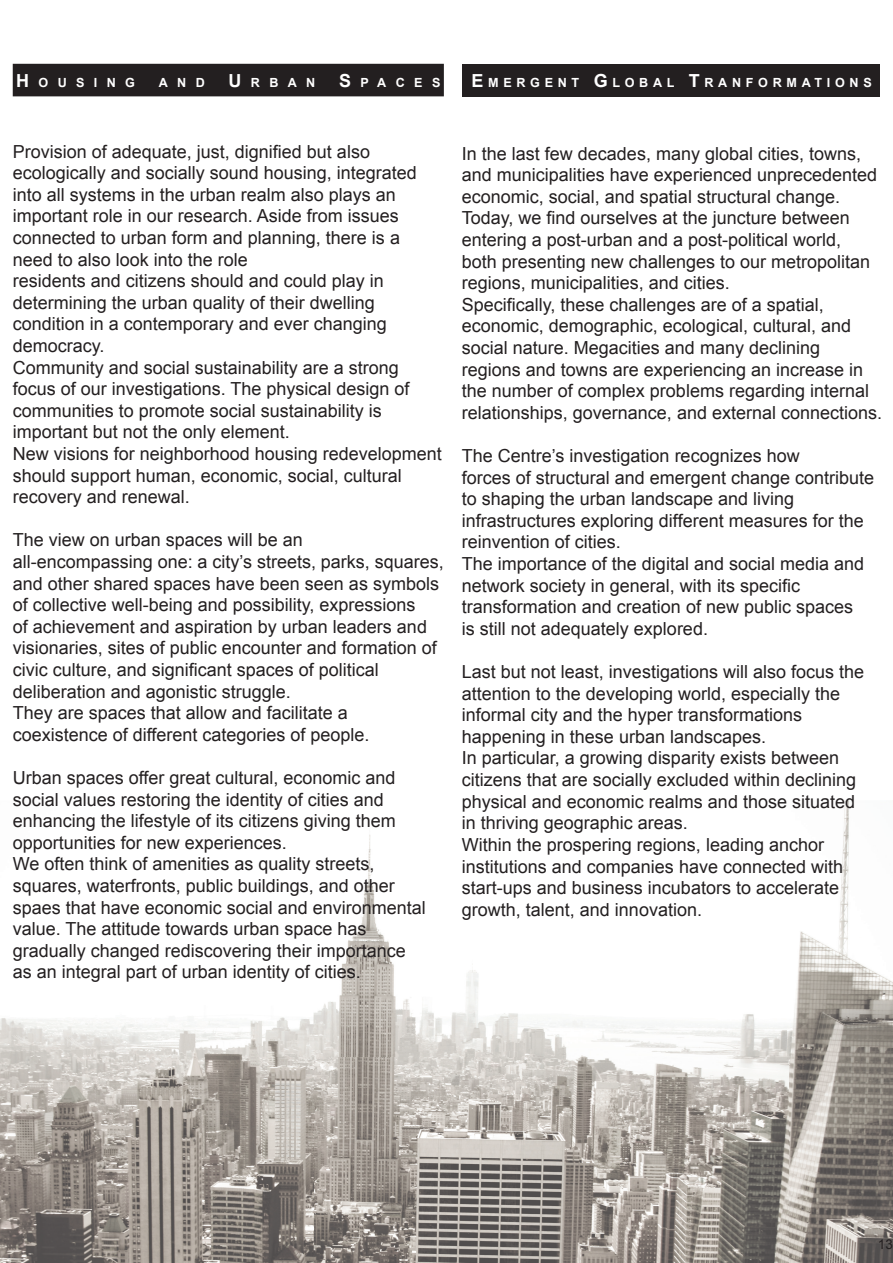
<style>
.page{position:relative;width:893px;height:1263px;background:#fff}
.page>*{position:absolute;margin:0;border:0;box-sizing:border-box;transform-origin:0 0}
.t1{font:18px/21.6px "Arial";color:#231f20}
.t2{font:13.5px "Arial";color:#231f20}
.t3{font:700 12.6px "Arial";letter-spacing:.37em;color:#fff}
.s1{font-size:18px}
</style>
<div class="page">
<img style="left:0;top:801px;width:893px;height:462px">
<div style="left:14px;top:65px;width:429px;height:31px;background:#231f20"></div>
<div style="left:13px;top:64px;width:431px;height:32px;border:2px solid #231f20"></div>
<div style="left:462px;top:64px;width:417px;height:32px;background:#231f20"></div>
<p class="t3" style="left:16px;top:74px;width:120px"><span class="s1">H</span>OUSING</p>
<p class="t3" style="left:159px;top:74px;width:48px">AND</p>
<p class="t3" style="left:229px;top:74px;width:88px"><span class="s1">U</span>RBAN</p>
<p class="t3" style="left:339px;top:74px;width:103px"><span class="s1">S</span>PACES</p>
<p class="t3" style="left:472px;top:74px;width:402px"><span class="s1">E</span>MERGENT <span class="s1">G</span>LOBAL <span class="s1">T</span>RANFORMATIONS</p>
<p class="t1" style="left:13px;top:141px;width:431px">Provision of adequate, just, dignified but also ecologically and socially sound housing, integrated into all systems in the urban realm also plays an important role in our research. Aside from issues connected to urban form and planning, there is a need to also look into the role<br>residents and citizens should and could play in determining the urban quality of their dwelling condition in a contemporary and ever changing democracy.<br>Community and social sustainability are a strong focus of our investigations. The physical design of communities to promote social sustainability is important but not the only element.<br>New visions for neighborhood housing redevelopment should support human, economic, social, cultural recovery and renewal.</p>
<p class="t1" style="left:13px;top:529px;width:433px">The view on urban spaces will be an all-encompassing one: a city’s streets, parks, squares, and other shared spaces have been seen as symbols of collective well-being and possibility, expressions<br>of achievement and aspiration by urban leaders and visionaries, sites of public encounter and formation of civic culture, and significant spaces of political deliberation and agonistic struggle.<br>They are spaces that allow and facilitate a coexistence of different categories of people.</p>
<p class="t1" style="left:13px;top:767px;width:415px">Urban spaces offer great cultural, economic and social values restoring the identity of cities and enhancing the lifestyle of its citizens giving them opportunities for new experiences.<br>We often think of amenities as quality streets, squares, waterfronts, public buildings, and other spaes that have economic social and environmental value. The attitude towards urban space has gradually changed rediscovering their importance as an integral part of urban identity of cities.</p>
<p class="t1" style="left:462px;top:143px;width:422px">In the last few decades, many global cities, towns, and municipalities have experienced unprecedented economic, social, and spatial structural change.<br>Today, we find ourselves at the juncture between entering a post-urban and a post-political world,<br>both presenting new challenges to our metropolitan regions, municipalities, and cities.<br>Specifically, these challenges are of a spatial, economic, demographic, ecological, cultural, and social nature. Megacities and many declining regions and towns are experiencing an increase in the number of complex problems regarding internal relationships, governance, and external connections.</p>
<p class="t1" style="left:462px;top:445px;width:414px">The Centre’s investigation recognizes how<br>forces of structural and emergent change contribute to shaping the urban landscape and living infrastructures exploring different measures for the reinvention of cities.<br>The importance of the digital and social media and network society in general, with its specific transformation and creation of new public spaces<br>is still not adequately explored.</p>
<p class="t1" style="left:462px;top:661px;width:404px">Last but not least, investigations will also focus the attention to the developing world, especially the informal city and the hyper transformations happening in these urban landscapes.<br>In particular, a growing disparity exists between citizens that are socially excluded within declining physical and economic realms and those situated in thriving geographic areas.<br>Within the prospering regions, leading anchor institutions and companies have connected with start-ups and business incubators to accelerate growth, talent, and innovation.</p>
<p class="t2" style="left:878px;top:1235px;width:17px">13</p>
</div>
